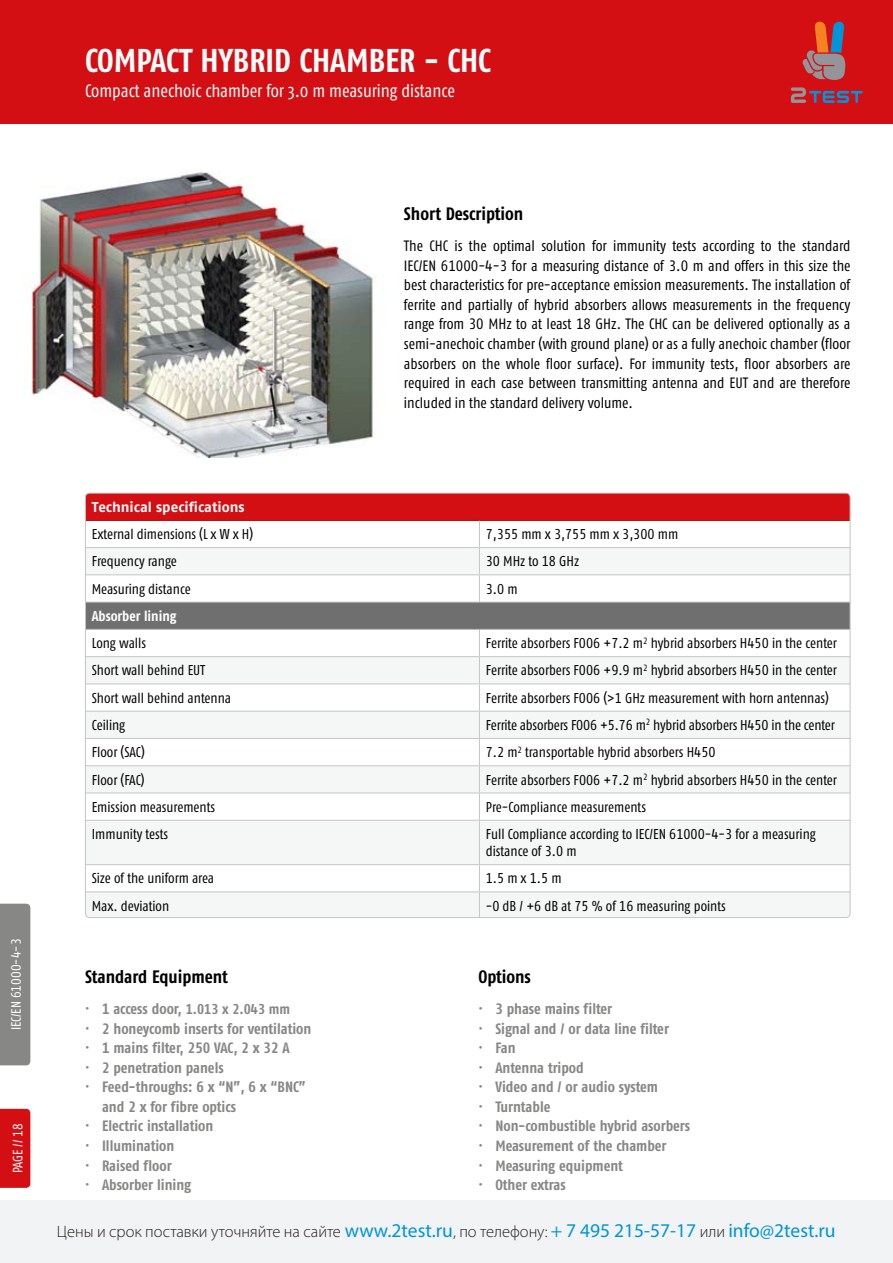
<style>
.page{position:relative;width:893px;height:1263px;background:#fff}
.page>*{position:absolute;margin:0;border:0;box-sizing:border-box;transform-origin:0 0}
.t1{font:700 33px "Fago Co";color:#fff}
.t2{font:18px "Fago Co";color:#fff}
.t3{font:700 18px "Fago Co Tf";color:#000}
.t4{font:300 16.5px "Myriad Pro";color:#231f20}
.t5{font:15px/19.5px "Fago Co Tf";color:#000;text-align:justify}
.t6{font:700 15px/19.5px "Fago Co Tf";color:#878786}
.t7{font:14.25px/17.1px "Fago Co Tf";color:#000}
.t8{font:700 14.25px "Fago No Tf";color:#fff}
.t9{font:700 14.25px "Fago Co Tf";color:#fff}
.t10{font:13.5px "Fago Co Tf";color:#fff}
.s1{font-size:14.25px}
.s2{font-weight:400;font-size:19.5px;color:#0095d9}
</style>
<div class="page">
<div style="left:0;top:0;width:893px;height:123px;background:#d40f14"></div>
<img style="left:31px;top:172px;width:346px;height:286px">
<div style="left:0;top:904px;width:30px;height:161px;background:#878786"></div>
<div style="left:85px;top:493px;width:765px;height:27px;background:#d40f14"></div>
<svg style="left:87px;top:548px;width:763px;height:369px;fill:#f5f6f6"></svg>
<div style="left:85px;top:602px;width:765px;height:27px;background:#6f6f6f"></div>
<hr style="left:85px;top:493px;width:394px;height:1px;background:#bc1010">
<hr style="left:479px;top:493px;width:371px;height:1px;background:#bc1010">
<hr style="left:85px;top:520px;width:394px;height:1px;background:#bc1010">
<hr style="left:479px;top:520px;width:371px;height:1px;background:#bc1010">
<hr style="left:85px;top:547px;width:394px;height:1px;background:#c5c6c6">
<hr style="left:479px;top:547px;width:371px;height:1px;background:#c5c6c6">
<hr style="left:85px;top:574px;width:394px;height:1px;background:#c5c6c6">
<hr style="left:479px;top:574px;width:371px;height:1px;background:#c5c6c6">
<svg style="left:479px;top:521px;width:1px;height:81px"></svg>
<hr style="left:85px;top:602px;width:394px;height:1px;background:#c5c6c6">
<hr style="left:479px;top:602px;width:371px;height:1px;background:#c5c6c6">
<hr style="left:85px;top:629px;width:394px;height:1px;background:#c5c6c6">
<hr style="left:479px;top:629px;width:371px;height:1px;background:#c5c6c6">
<hr style="left:85px;top:656px;width:394px;height:1px;background:#c5c6c6">
<hr style="left:479px;top:656px;width:371px;height:1px;background:#c5c6c6">
<hr style="left:85px;top:683px;width:394px;height:1px;background:#c5c6c6">
<hr style="left:479px;top:683px;width:371px;height:1px;background:#c5c6c6">
<hr style="left:85px;top:711px;width:394px;height:1px;background:#c5c6c6">
<hr style="left:479px;top:711px;width:371px;height:1px;background:#c5c6c6">
<hr style="left:85px;top:738px;width:394px;height:1px;background:#c5c6c6">
<hr style="left:479px;top:738px;width:371px;height:1px;background:#c5c6c6">
<hr style="left:85px;top:765px;width:394px;height:1px;background:#c5c6c6">
<hr style="left:479px;top:765px;width:371px;height:1px;background:#c5c6c6">
<hr style="left:85px;top:793px;width:394px;height:1px;background:#c5c6c6">
<hr style="left:479px;top:793px;width:371px;height:1px;background:#c5c6c6">
<svg style="left:479px;top:630px;width:1px;height:190px"></svg>
<hr style="left:85px;top:820px;width:394px;height:1px;background:#c5c6c6">
<hr style="left:479px;top:820px;width:371px;height:1px;background:#c5c6c6">
<hr style="left:479px;top:821px;width:1px;height:43px;background:#c5c6c6">
<hr style="left:85px;top:864px;width:394px;height:1px;background:#c5c6c6">
<hr style="left:479px;top:864px;width:371px;height:1px;background:#c5c6c6">
<hr style="left:85px;top:891px;width:394px;height:1px;background:#c5c6c6">
<hr style="left:479px;top:891px;width:371px;height:1px;background:#c5c6c6">
<svg style="left:479px;top:865px;width:1px;height:51px"></svg>
<div style="left:0;top:1109px;width:30px;height:79px;background:#d40f14"></div>
<svg style="left:802px;top:22px;width:43px;height:58px"></svg>
<svg style="left:791px;top:87px;width:72px;height:16px"></svg>
<div style="left:0;top:1200px;width:893px;height:63px;background:#f2f3f4"></div>
<h1 class="t1" style="left:85px;top:41px;width:407px">COMPACT HYBRID CHAMBER - CHC</h1>
<p class="t2" style="left:85px;top:80px;width:372px">Compact anechoic chamber for 3.0 m measuring distance</p>
<p class="t3" style="left:404px;top:203px;width:121px">Short Description</p>
<p class="t5" style="left:404px;top:236px;width:448px">The CHC is the optimal solution for immunity tests according to the standard IEC/EN 61000-4-3 for a measuring distance of 3.0 m and offers in this size the best characteristics for pre-acceptance emission measurements. The installation of ferrite and partially of hybrid absorbers allows measurements in the frequency range from 30 MHz to at least 18 GHz. The CHC can be delivered optionally as a semi-anechoic chamber (with ground plane) or as a fully anechoic chamber (floor absorbers on the whole floor surface). For immunity tests, floor absorbers are required in each case between transmitting antenna and EUT and are therefore included in the standard delivery volume.</p>
<p class="t10" style="left:9px;top:1030px;width:93px;rotate:-90deg">IEC/EN 61000-4-3</p>
<p class="t10" style="left:10px;top:1173px;width:52px;rotate:-90deg">PAGE // 18</p>
<p class="t8" style="left:92px;top:498px;width:154px">Technical specifications</p>
<p class="t7" style="left:92px;top:525px;width:163px">External dimensions (L x W x H)</p>
<p class="t7" style="left:486px;top:525px;width:194px">7,355 mm x 3,755 mm x 3,300 mm</p>
<p class="t7" style="left:92px;top:553px;width:87px">Frequency range</p>
<p class="t7" style="left:486px;top:553px;width:95px">30 MHz to 18 GHz</p>
<p class="t7" style="left:92px;top:580px;width:100px">Measuring distance</p>
<p class="t7" style="left:486px;top:580px;width:33px">3.0 m</p>
<p class="t9" style="left:92px;top:608px;width:86px">Absorber lining</p>
<p class="t7" style="left:92px;top:634px;width:56px">Long walls</p>
<p class="t7" style="left:486px;top:634px;width:353px">Ferrite absorbers F006 +7.2 m<sup>2</sup> hybrid absorbers H450 in the center</p>
<p class="t7" style="left:92px;top:662px;width:115px">Short wall behind EUT</p>
<p class="t7" style="left:486px;top:662px;width:353px">Ferrite absorbers F006 +9.9 m<sup>2</sup> hybrid absorbers H450 in the center</p>
<p class="t7" style="left:92px;top:689px;width:141px">Short wall behind antenna</p>
<p class="t7" style="left:486px;top:689px;width:345px">Ferrite absorbers F006 (&gt;1 GHz measurement with horn antennas)</p>
<p class="t7" style="left:92px;top:716px;width:35px">Ceiling</p>
<p class="t7" style="left:486px;top:716px;width:350px">Ferrite absorbers F006 +5.76 m<sup>2</sup> hybrid absorbers H450 in the center</p>
<p class="t7" style="left:92px;top:744px;width:54px">Floor (SAC)</p>
<p class="t7" style="left:486px;top:743px;width:231px">7.2 m<sup>2</sup> transportable hybrid absorbers H450</p>
<p class="t7" style="left:92px;top:771px;width:54px">Floor (FAC)</p>
<p class="t7" style="left:486px;top:771px;width:353px">Ferrite absorbers F006 +7.2 m<sup>2</sup> hybrid absorbers H450 in the center</p>
<p class="t7" style="left:92px;top:798px;width:125px">Emission measurements</p>
<p class="t7" style="left:486px;top:798px;width:162px">Pre-Compliance measurements</p>
<p class="t7" style="left:92px;top:825px;width:78px">Immunity tests</p>
<p class="t7" style="left:486px;top:825px;width:332px">Full Compliance according to IEC/EN 61000-4-3 for a measuring distance of 3.0 m</p>
<p class="t7" style="left:92px;top:870px;width:124px">Size of the uniform area</p>
<p class="t7" style="left:486px;top:870px;width:77px">1.5 m x 1.5 m</p>
<p class="t7" style="left:92px;top:897px;width:79px">Max. deviation</p>
<p class="t7" style="left:486px;top:897px;width:242px">-0 dB / +6 dB at 75 % of 16 measuring points</p>
<p class="t3" style="left:85px;top:966px;width:144px">Standard Equipment</p>
<p class="t6" style="left:85px;top:999px;width:207px">· 1 access door, <span class="s1">1.013 x 2.043 mm</span></p>
<p class="t6" style="left:85px;top:1018px;width:228px">· 2 honeycomb inserts for ventilation</p>
<p class="t6" style="left:85px;top:1038px;width:206px">· 1 mains filter, 250 VAC, 2 x 32 A</p>
<p class="t6" style="left:85px;top:1057px;width:140px">· 2 penetration panels</p>
<p class="t6" style="left:85px;top:1077px;width:222px">· Feed-throughs: 6 x “N”, 6 x “BNC”</p>
<p class="t6" style="left:102px;top:1097px;width:136px">and 2 x for fibre optics</p>
<p class="t6" style="left:85px;top:1116px;width:130px">· Electric installation</p>
<p class="t6" style="left:85px;top:1136px;width:91px">· Illumination</p>
<p class="t6" style="left:85px;top:1155px;width:88px">· Raised floor</p>
<p class="t6" style="left:85px;top:1175px;width:108px">· Absorber lining</p>
<p class="t3" style="left:478px;top:966px;width:54px">Options</p>
<p class="t6" style="left:478px;top:999px;width:213px">· 3 phase mains filter<br>· Signal and / or data line filter<br>· Fan<br>· Antenna tripod<br>· Video and / or audio system<br>· Turntable<br>· Non-combustible hybrid asorbers · Measurement of the chamber<br>· Measuring equipment<br>· Other extras</p>
<p class="t4" style="left:57px;top:1222px;width:780px">Цены и срок поставки уточняйте на сайте <span class="s2">www.2test.ru</span>, по телефону: <span class="s2">+ 7 495 215-57-17</span> или <span class="s2">info@2test.ru</span></p>
</div>
